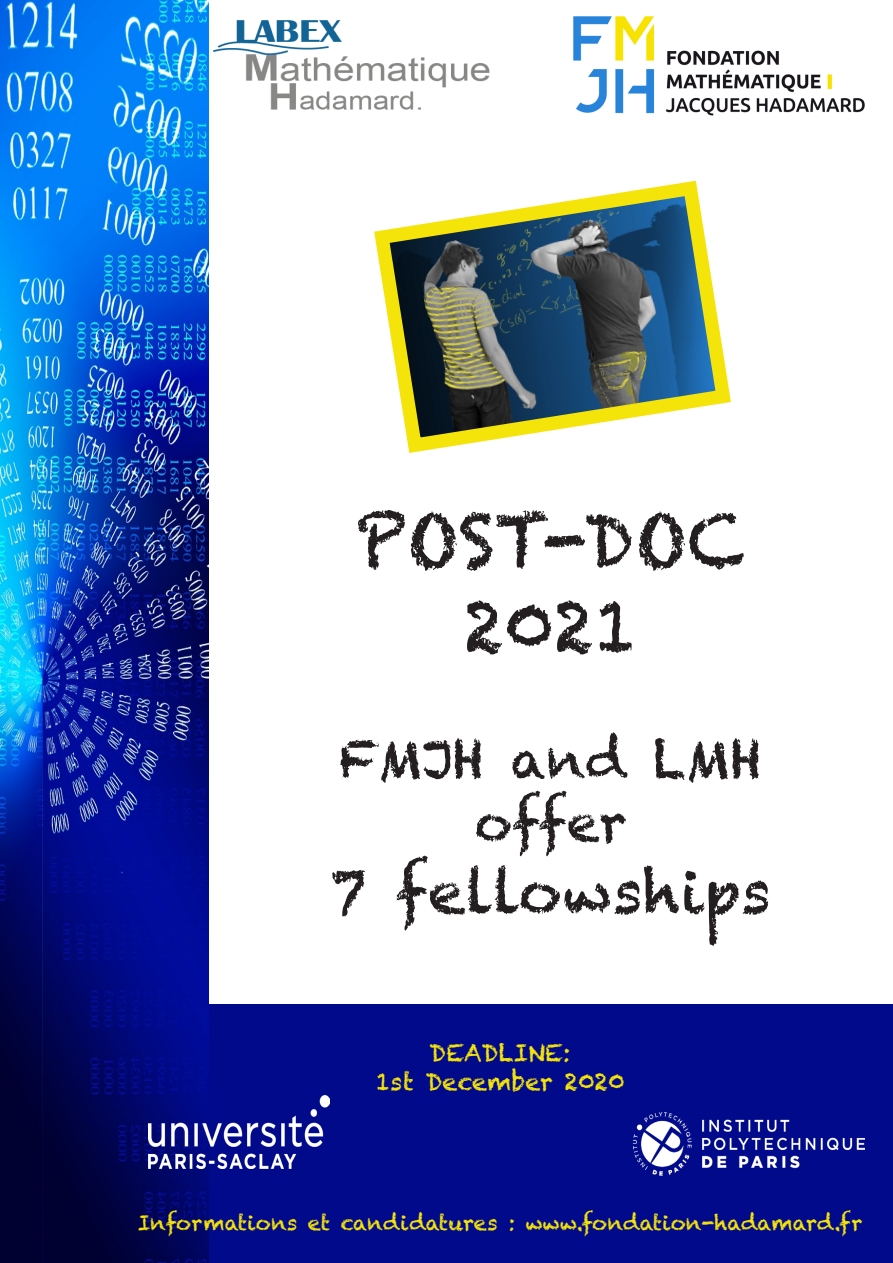
<style>
.page{position:relative;width:893px;height:1263px;background:#fff}
.page>*{position:absolute;margin:0;border:0;box-sizing:border-box;transform-origin:0 0}
.t1{font:72px "Chalkduster";color:#231f20}
.t2{font:60px "Chalkduster";color:#231f20}
.t3{font:52.5px "Chalkduster";color:#231f20}
.t4{font:24px "Chalkduster";color:#f5e409}
.t5{font:21px "Chalkduster";color:#f5e409}
</style>
<div class="page">
<div style="left:0;top:1004px;width:893px;height:259px;background:#010a8b"></div>
<img style="left:573px;top:16px;width:292px;height:100px">
<img style="left:0;top:0;width:208px;height:1263px">
<svg style="left:374px;top:180px;width:357px;height:273px"></svg>
<img style="left:149px;top:1096px;width:180px;height:72px">
<img style="left:214px;top:20px;width:276px;height:90px">
<img style="left:632px;top:1112px;width:232px;height:64px">
<p class="t1" style="left:355px;top:498px;width:392px">POST-DOC</p>
<p class="t1" style="left:464px;top:585px;width:175px">2021</p>
<p class="t3" style="left:339px;top:729px;width:425px">FMJH and LMH</p>
<p class="t3" style="left:475px;top:792px;width:154px">offer</p>
<p class="t2" style="left:330px;top:857px;width:442px">7 fellowships</p>
<p class="t4" style="left:430px;top:1039px;width:143px">DEADLINE:</p>
<p class="t4" style="left:376px;top:1067px;width:250px">1st December 2020</p>
<p class="t5" style="left:138px;top:1211px;width:726px">Informations et candidatures : www.fondation-hadamard.fr</p>
</div>
